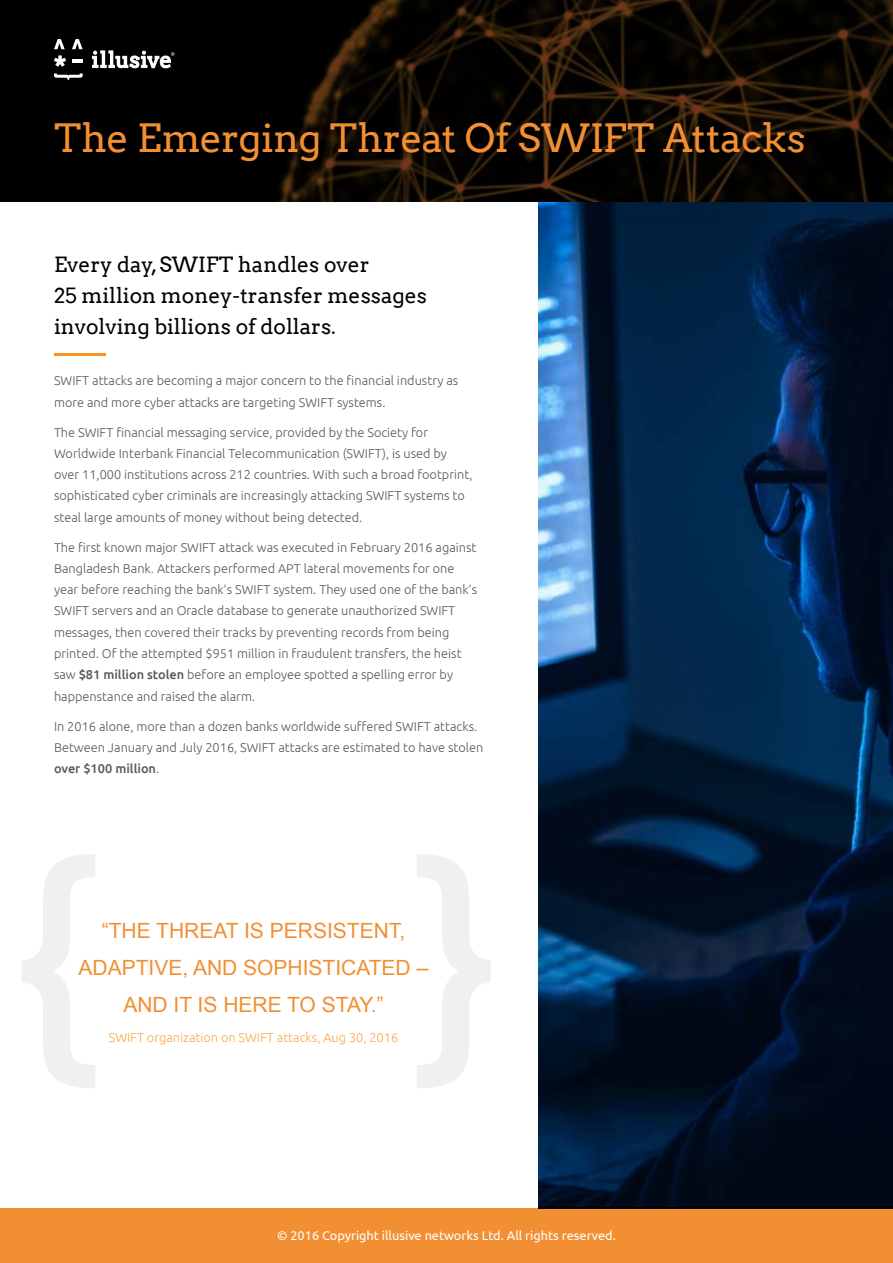
<style>
.page{position:relative;width:893px;height:1263px;background:#fff}
.page>*{position:absolute;margin:0;border:0;box-sizing:border-box;transform-origin:0 0}
.t1{font:39px "Arvo";letter-spacing:-.01em;color:#f28f33}
.t2{font:21px/31.2px "Arvo";color:#000}
.t3{font:21px/37px "Arial";color:#f28f33;text-align:center}
.t4{font:300 12.75px/21.3px "Ubuntu";color:#58595b}
.t5{font:12.75px "Ubuntu";color:#fff}
.t6{font:300 12.75px "Ubuntu";color:#f9a94b}
.s1{font-weight:500}
</style>
<div class="page">
<svg style="left:0;top:0;width:893px;height:202px;background:#0b0702"></svg>
<svg style="left:54px;top:55px;width:12px;height:12px"></svg>
<svg style="left:54px;top:39px;width:11px;height:10px"></svg>
<svg style="left:72px;top:39px;width:11px;height:10px"></svg>
<svg style="left:54px;top:73px;width:29px;height:7px"></svg>
<svg style="left:73px;top:60px;width:10px;height:3px"></svg>
<div style="left:0;top:1209px;width:893px;height:54px;background:#f28f33"></div>
<svg style="left:92px;top:50px;width:82px;height:18px"></svg>
<svg style="left:22px;top:854px;width:73px;height:234px"></svg>
<svg style="left:417px;top:854px;width:74px;height:234px"></svg>
<img style="left:539px;top:202px;width:354px;height:1005px">
<hr style="left:55px;top:354px;width:51px;height:2px;background:#f89521">
<h1 class="t1" style="left:54px;top:114px;width:753px">The Emerging Threat Of SWIFT Attacks</h1>
<h2 class="t2" style="left:54px;top:249px;width:375px">Every day, SWIFT handles over<br>25 million money-transfer messages involving billions of dollars.</h2>
<p class="t4" style="left:54px;top:370px;width:406px">SWIFT attacks are becoming a major concern to the financial industry as more and more cyber attacks are targeting SWIFT systems.</p>
<p class="t4" style="left:54px;top:421px;width:420px">The SWIFT financial messaging service, provided by the Society for Worldwide Interbank Financial Telecommunication (SWIFT), is used by over 11,000 institutions across 212 countries. With such a broad footprint, sophisticated cyber criminals are increasingly attacking SWIFT systems to steal large amounts of money without being detected.</p>
<p class="t4" style="left:54px;top:536px;width:425px">The first known major SWIFT attack was executed in February 2016 against Bangladesh Bank. Attackers performed APT lateral movements for one year before reaching the bank’s SWIFT system. They used one of the bank’s SWIFT servers and an Oracle database to generate unauthorized SWIFT messages, then covered their tracks by preventing records from being printed. Of the attempted $951 million in fraudulent transfers, the heist saw <span class="s1">$81 million stolen</span> before an employee spotted a spelling error by happenstance and raised the alarm.</p>
<p class="t4" style="left:54px;top:715px;width:431px">In 2016 alone, more than a dozen banks worldwide suffered SWIFT attacks.<br>Between January and July 2016, SWIFT attacks are estimated to have stolen <span class="s1">over $100 million</span>.</p>
<h2 class="t3" style="left:79px;top:912px;width:351px">“THE THREAT IS PERSISTENT,<br>ADAPTIVE, AND SOPHISTICATED –<br>AND IT IS HERE TO STAY.”</h2>
<p class="t6" style="left:109px;top:1030px;width:291px">SWIFT organization on SWIFT attacks, Aug 30, 2016</p>
<p class="t5" style="left:277px;top:1228px;width:340px">© 2016 Copyright illusive networks Ltd. All rights reserved.</p>
</div>
